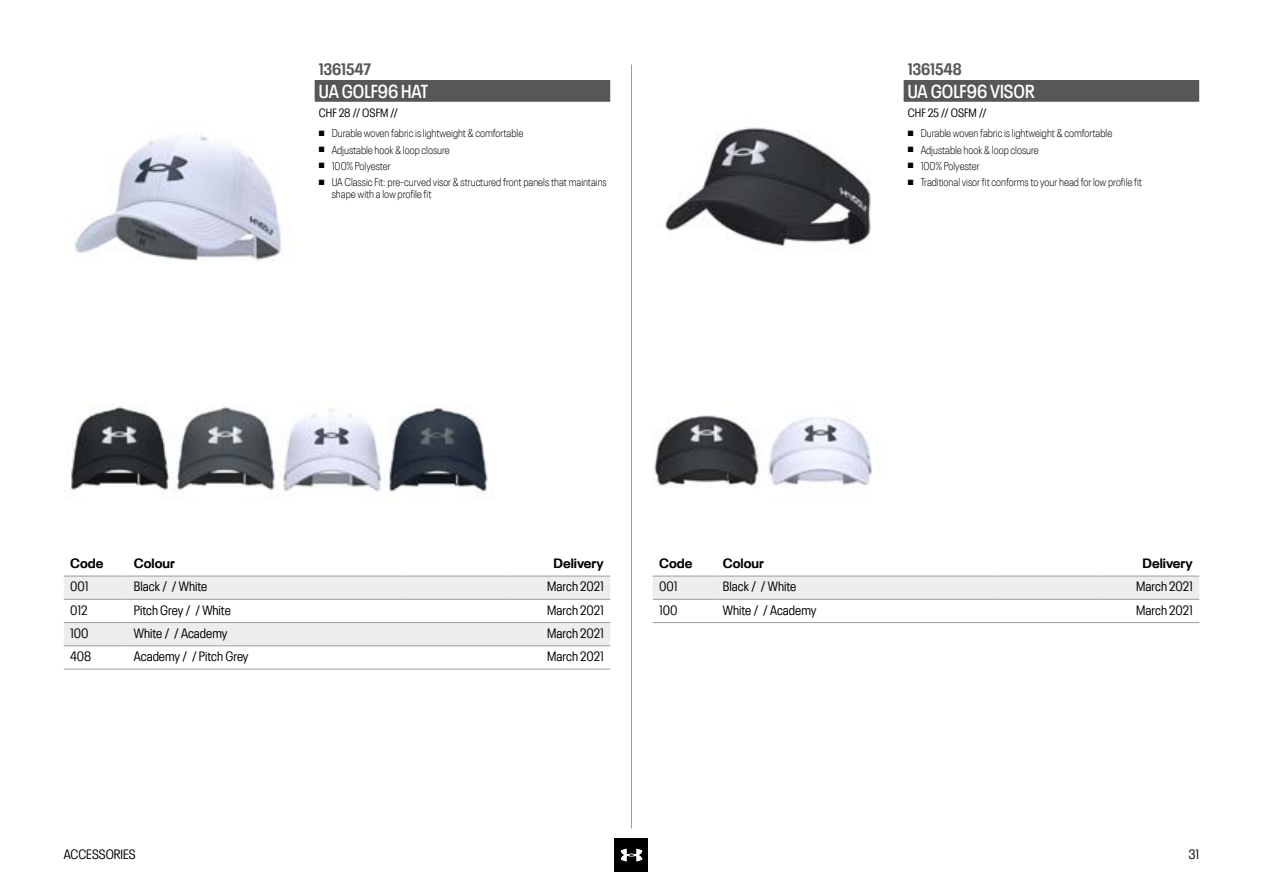
<style>
.page{position:relative;width:1263px;height:893px;background:#fff}
.page>*{position:absolute;margin:0;border:0;box-sizing:border-box;transform-origin:0 0}
.t1{font:600 condensed 18.75px "Neue Plak";color:#fff}
.t2{font:700 condensed 16.5px "Neue Plak";color:#575756}
.t3{font:condensed 13.5px "Neue Plak";color:#000}
.t4{font:700 13.5px "Neue Plak";color:#000}
.t5{font:condensed 12px "Neue Plak";color:#000}
.t6{font:300 condensed 11.25px/16.2px "Neue Plak";color:#000}
</style>
<div class="page">
<div style="left:615px;top:838px;width:33px;height:34px;background:#000"></div>
<svg style="left:621px;top:849px;width:22px;height:12px"></svg>
<hr style="left:631px;top:65px;width:1px;height:763px;background:#9d9d9c">
<svg style="left:64px;top:577px;width:546px;height:69px"></svg>
<hr style="left:64px;top:576px;width:64px;height:1px;background:#9d9d9c">
<hr style="left:128px;top:576px;width:278px;height:1px;background:#9d9d9c">
<hr style="left:406px;top:576px;width:102px;height:1px;background:#9d9d9c">
<hr style="left:508px;top:576px;width:102px;height:1px;background:#9d9d9c">
<hr style="left:64px;top:599px;width:64px;height:1px;background:#9d9d9c">
<hr style="left:128px;top:599px;width:278px;height:1px;background:#9d9d9c">
<hr style="left:406px;top:599px;width:102px;height:1px;background:#9d9d9c">
<hr style="left:508px;top:599px;width:102px;height:1px;background:#9d9d9c">
<hr style="left:64px;top:622px;width:64px;height:1px;background:#9d9d9c">
<hr style="left:128px;top:622px;width:278px;height:1px;background:#9d9d9c">
<hr style="left:406px;top:622px;width:102px;height:1px;background:#9d9d9c">
<hr style="left:508px;top:622px;width:102px;height:1px;background:#9d9d9c">
<hr style="left:64px;top:646px;width:64px;height:1px;background:#9d9d9c">
<hr style="left:128px;top:646px;width:278px;height:1px;background:#9d9d9c">
<hr style="left:406px;top:646px;width:102px;height:1px;background:#9d9d9c">
<hr style="left:508px;top:646px;width:102px;height:1px;background:#9d9d9c">
<hr style="left:64px;top:669px;width:64px;height:1px;background:#9d9d9c">
<hr style="left:128px;top:669px;width:278px;height:1px;background:#9d9d9c">
<hr style="left:406px;top:669px;width:102px;height:1px;background:#9d9d9c">
<hr style="left:508px;top:669px;width:102px;height:1px;background:#9d9d9c">
<div style="left:315px;top:80px;width:295px;height:22px;background:#575756"></div>
<img style="left:75px;top:136px;width:206px;height:126px">
<img style="left:64px;top:404px;width:429px;height:96px">
<div style="left:653px;top:577px;width:546px;height:22px;background:#ededed"></div>
<hr style="left:653px;top:576px;width:63px;height:1px;background:#9d9d9c">
<hr style="left:716px;top:576px;width:279px;height:1px;background:#9d9d9c">
<hr style="left:995px;top:576px;width:102px;height:1px;background:#9d9d9c">
<hr style="left:1097px;top:576px;width:102px;height:1px;background:#9d9d9c">
<hr style="left:653px;top:599px;width:63px;height:1px;background:#9d9d9c">
<hr style="left:716px;top:599px;width:279px;height:1px;background:#9d9d9c">
<hr style="left:995px;top:599px;width:102px;height:1px;background:#9d9d9c">
<hr style="left:1097px;top:599px;width:102px;height:1px;background:#9d9d9c">
<hr style="left:653px;top:622px;width:63px;height:1px;background:#9d9d9c">
<hr style="left:716px;top:622px;width:279px;height:1px;background:#9d9d9c">
<hr style="left:995px;top:622px;width:102px;height:1px;background:#9d9d9c">
<hr style="left:1097px;top:622px;width:102px;height:1px;background:#9d9d9c">
<div style="left:904px;top:80px;width:295px;height:22px;background:#575756"></div>
<img style="left:665px;top:127px;width:206px;height:119px">
<img style="left:653px;top:415px;width:220px;height:73px">
<h2 class="t2" style="left:319px;top:57px;width:54px">1361547</h2>
<h1 class="t1" style="left:319px;top:77px;width:111px">UA GOLF96 HAT</h1>
<p class="t5" style="left:319px;top:104px;width:81px">CHF 28 // OSFM //</p>
<p class="t6" style="left:332px;top:124px;width:277px">Durable woven fabric is lightweight &amp; comfortable<br>Adjustable hook &amp; loop closure<br>100% Polyester<br>UA Classic Fit: pre-curved visor &amp; structured front panels that maintains</p>
<p class="t6" style="left:332px;top:185px;width:101px">shape with a low profile fit</p>
<h2 class="t2" style="left:908px;top:57px;width:55px">1361548</h2>
<h1 class="t1" style="left:908px;top:77px;width:128px">UA GOLF96 VISOR</h1>
<p class="t5" style="left:908px;top:104px;width:80px">CHF 25 // OSFM //</p>
<p class="t6" style="left:921px;top:124px;width:223px">Durable woven fabric is lightweight &amp; comfortable Adjustable hook &amp; loop closure<br>100% Polyester<br>Traditional visor fit conforms to your head for low profile fit</p>
<p class="t4" style="left:70px;top:553px;width:35px">Code</p>
<p class="t4" style="left:134px;top:553px;width:43px">Colour</p>
<p class="t4" style="left:553px;top:553px;width:52px">Delivery</p>
<p class="t3" style="left:70px;top:577px;width:20px">001</p>
<p class="t3" style="left:134px;top:577px;width:75px">Black / / White</p>
<p class="t3" style="left:547px;top:577px;width:58px">March 2021</p>
<p class="t3" style="left:70px;top:600px;width:19px">012</p>
<p class="t3" style="left:134px;top:600px;width:98px">Pitch Grey / / White</p>
<p class="t3" style="left:547px;top:600px;width:58px">March 2021</p>
<p class="t3" style="left:70px;top:623px;width:20px">100</p>
<p class="t3" style="left:134px;top:623px;width:95px">White / / Academy</p>
<p class="t3" style="left:547px;top:623px;width:58px">March 2021</p>
<p class="t3" style="left:70px;top:647px;width:23px">408</p>
<p class="t3" style="left:134px;top:647px;width:116px">Academy / / Pitch Grey</p>
<p class="t3" style="left:547px;top:647px;width:58px">March 2021</p>
<p class="t4" style="left:659px;top:553px;width:35px">Code</p>
<p class="t4" style="left:723px;top:553px;width:43px">Colour</p>
<p class="t4" style="left:1142px;top:553px;width:52px">Delivery</p>
<p class="t3" style="left:659px;top:577px;width:20px">001</p>
<p class="t3" style="left:723px;top:577px;width:75px">Black / / White</p>
<p class="t3" style="left:1136px;top:577px;width:58px">March 2021</p>
<p class="t3" style="left:659px;top:600px;width:20px">100</p>
<p class="t3" style="left:723px;top:600px;width:95px">White / / Academy</p>
<p class="t3" style="left:1136px;top:600px;width:58px">March 2021</p>
<p class="t3" style="left:64px;top:845px;width:73px">ACCESSORIES</p>
<p class="t3" style="left:1189px;top:845px;width:12px">31</p>
</div>
